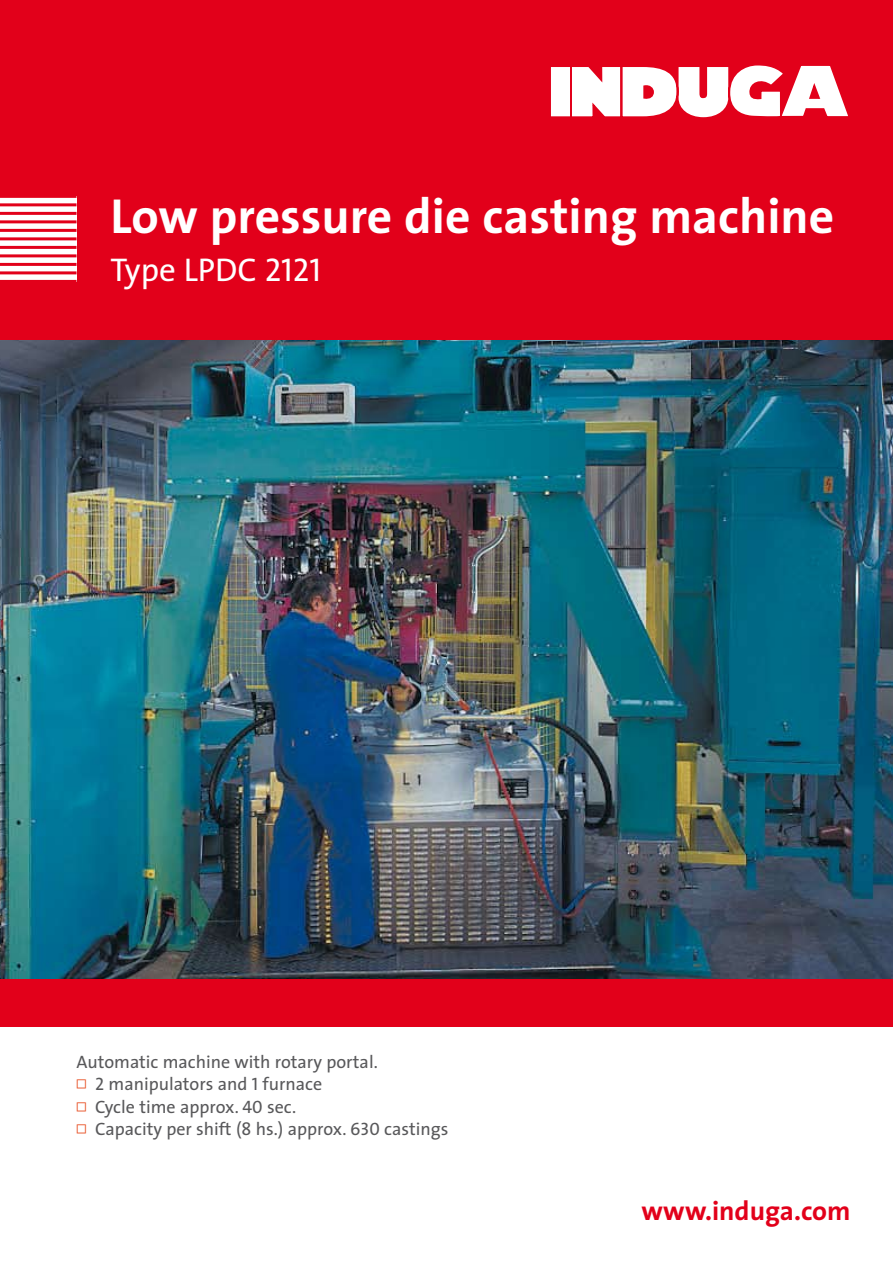
<style>
.page{position:relative;width:893px;height:1263px;background:#fff}
.page>*{position:absolute;margin:0;border:0;box-sizing:border-box;transform-origin:0 0}
.t1{font:700 49.5px "The Sans";color:#fff}
.t2{font:33px "The Sans";color:#fff}
.t3{font:700 27px "The Sans";color:#e2001a}
.t4{font:18px/22.5px "The Sans";color:#58585a}
.s1{font-family:"The Sans Caps"}
.s2{font-family:"Universal Newswith Comm Pi";color:#e64415}
</style>
<div class="page">
<div style="left:0;top:0;width:893px;height:340px;background:#e2001a"></div>
<div style="left:0;top:978px;width:893px;height:48px;background:#e2001a"></div>
<svg style="left:0;top:198px;width:77px;height:82px;background:#fdf3f4"></svg>
<img style="left:0;top:340px;width:893px;height:638px">
<hr style="left:0;top:203px;width:77px;height:3px;background:#e2001a">
<hr style="left:0;top:212px;width:77px;height:3px;background:#e2001a">
<hr style="left:0;top:220px;width:77px;height:3px;background:#e2001a">
<hr style="left:0;top:229px;width:77px;height:3px;background:#e2001a">
<hr style="left:0;top:237px;width:77px;height:3px;background:#e2001a">
<hr style="left:0;top:246px;width:77px;height:3px;background:#e2001a">
<hr style="left:0;top:254px;width:77px;height:3px;background:#e2001a">
<hr style="left:0;top:263px;width:77px;height:3px;background:#e2001a">
<hr style="left:0;top:271px;width:77px;height:3px;background:#e2001a">
<svg style="left:551px;top:65px;width:297px;height:53px"></svg>
<h1 class="t1" style="left:111px;top:175px;width:725px">Low pressure die casting machine</h1>
<h2 class="t2" style="left:111px;top:242px;width:212px">Type LPDC <span class="s1">2121</span></h2>
<p class="t4" style="left:77px;top:1050px;width:373px">Automatic machine with rotary portal.<br><span class="s2">▫</span> <span class="s1">2</span> manipulators and <span class="s1">1</span> furnace<br><span class="s2">▫</span> Cycle time approx. <span class="s1">40</span> sec.<br><span class="s2">▫</span> Capacity per shift (8 hs.) approx. <span class="s1">630</span> castings</p>
<h3 class="t3" style="left:641px;top:1188px;width:210px">www.induga.com</h3>
</div>
